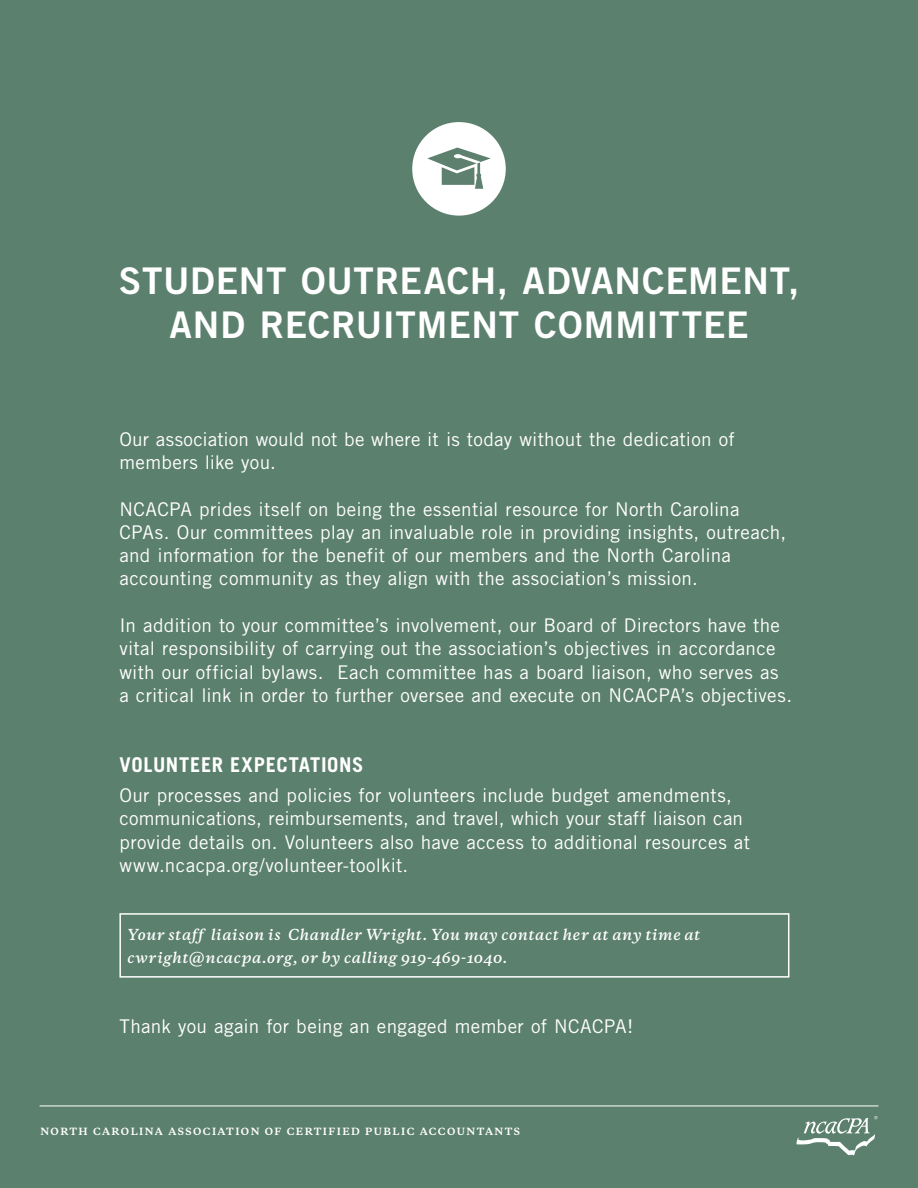
<style>
.page{position:relative;width:918px;height:1188px;background:#5c806e}
.page>*{position:absolute;margin:0;border:0;box-sizing:border-box;transform-origin:0 0}
.t1{font:36.75px/44.1px "Trade Gothic LT Std Bd 2";letter-spacing:.02em;color:#fff;text-align:center}
.t2{font:700 20.4px "Trade Gothic";letter-spacing:.03em;color:#fff}
.t3{font:18.9px/23.2px "Trade Gothic LT Std";letter-spacing:.015em;color:#fff}
.t4{font:italic 600 14.25px/22.5px "Galaxie Copernicus";letter-spacing:.04em;color:#fff}
.Body_Copy{font:700 9.3px "Galaxie Copernicus";letter-spacing:.15em;color:#fff}
</style>
<div class="page">
<svg style="left:796px;top:1116px;width:81px;height:40px"></svg>
<hr style="left:40px;top:1106px;width:838px;height:1px;background:#fff">
<div style="left:119px;top:913px;width:670px;height:65px;border:2px solid #fff"></div>
<div style="left:412px;top:122px;width:94px;height:94px;background:#fff;border-radius:50%"></div>
<svg style="left:427px;top:148px;width:64px;height:41px"></svg>
<p class="t1" style="left:119px;top:258px;width:682px">STUDENT OUTREACH, ADVANCEMENT,<br>AND RECRUITMENT COMMITTEE</p>
<p class="t3" style="left:119px;top:427px;width:617px">Our association would not be where it is today without the dedication of members like you.</p>
<p class="t3" style="left:119px;top:497px;width:668px">NCACPA prides itself on being the essential resource for North Carolina CPAs. Our committees play an invaluable role in providing insights, outreach, and information for the benefit of our members and the North Carolina accounting community as they align with the association’s mission.</p>
<p class="t3" style="left:119px;top:613px;width:674px">In addition to your committee’s involvement, our Board of Directors have the vital responsibility of carrying out the association’s objectives in accordance with our official bylaws. Each committee has a board liaison, who serves as a critical link in order to further oversee and execute on NCACPA’s objectives.</p>
<p class="t2" style="left:119px;top:752px;width:246px">VOLUNTEER EXPECTATIONS</p>
<p class="t3" style="left:119px;top:784px;width:632px">Our processes and policies for volunteers include budget amendments, communications, reimbursements, and travel, which your staff liaison can provide details on. Volunteers also have access to additional resources at www.ncacpa.org/volunteer-toolkit.</p>
<p class="t4" style="left:127px;top:924px;width:575px">Your staff liaison is Chandler Wright. You may contact her at any time at cwright@ncacpa.org, or by calling 919-469-1040.</p>
<p class="t3" style="left:119px;top:1014px;width:515px">Thank you again for being an engaged member of NCACPA!</p>
<p class="Body_Copy" style="left:40px;top:1125px;width:481px">NORTH CAROLINA ASSOCIATION OF CERTIFIED PUBLIC ACCOUNTANTS</p>
</div>
